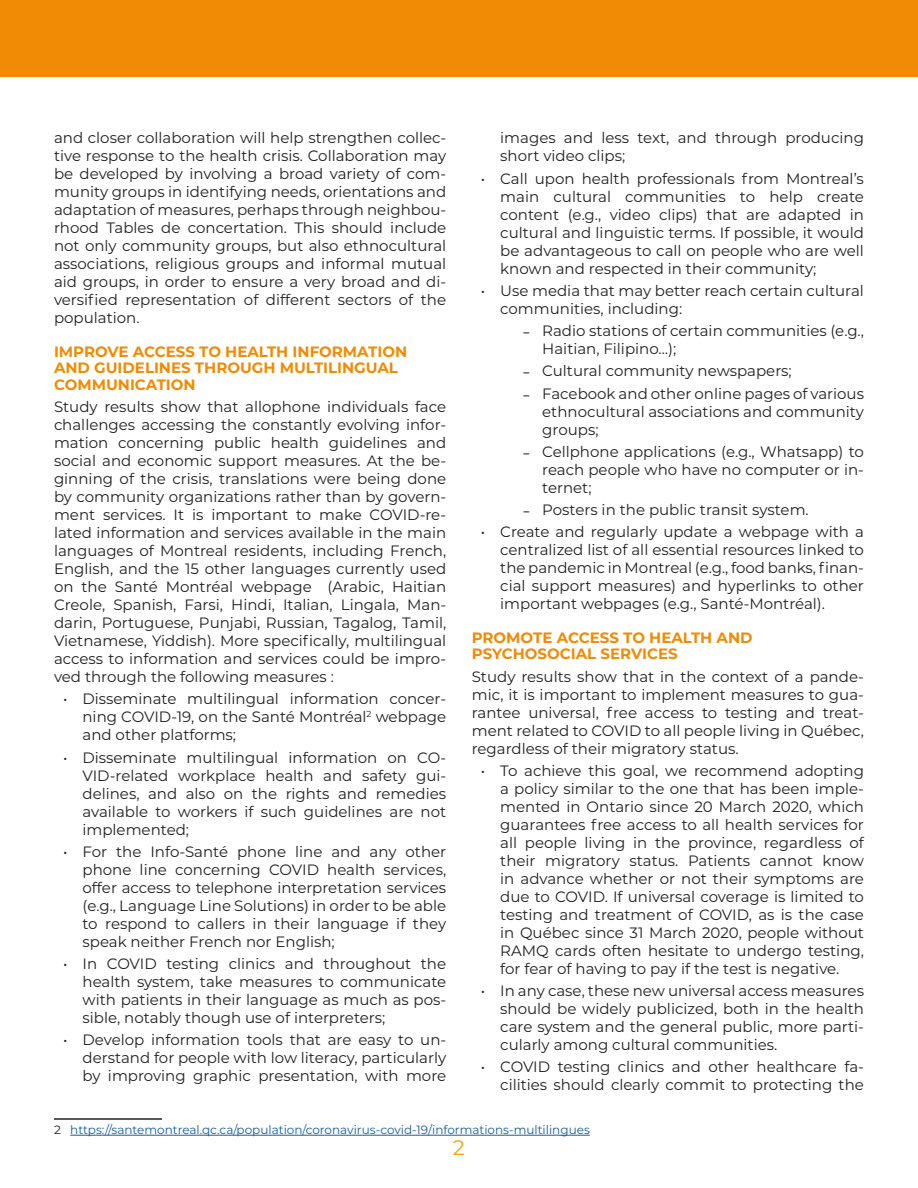
<style>
.page{position:relative;width:918px;height:1188px;background:#fff}
.page>*{position:absolute;margin:0;border:0;box-sizing:border-box;transform-origin:0 0}
.t1{font:21px "Montserrat";color:#f5a706}
.paragraphe_synthese{font:15px/18px "Montserrat";color:#231f20;text-align:justify}
.titre_2_synthese{font:700 15px/16.5px "Montserrat";color:#f18b05}
.notes{font:12px "Montserrat";color:#175d9e}
.s1{color:#231f20}
.s2{font-family:"Source Serif Pro"}
</style>
<div class="page">
<hr style="left:54px;top:1118px;width:108px;height:2px;background:#231f20">
<hr style="left:70px;top:1135px;width:520px;height:1px;background:#175d9e">
<div style="left:0;top:0;width:918px;height:77px;background:#f18b05"></div>
<p class="paragraphe_synthese" style="left:54px;top:129px;width:394px">and closer collaboration will help strengthen collec&shy;tive response to the health crisis. Collaboration may be developed by involving a broad variety of com&shy;munity groups in identifying needs, orientations and adaptation of measures, perhaps through neighbou&shy;rhood Tables de concertation. This should include not only community groups, but also ethnocultural associations, religious groups and informal mutual aid groups, in order to ensure a very broad and di&shy;versified representation of different sectors of the population.</p>
<p class="titre_2_synthese" style="left:54px;top:343px;width:355px">IMPROVE ACCESS TO HEALTH INFORMATION<br>AND GUIDELINES THROUGH MULTILINGUAL<br>COMMUNICATION</p>
<p class="paragraphe_synthese" style="left:54px;top:397px;width:394px">Study results show that allophone individuals face challenges accessing the constantly evolving infor&shy;mation concerning public health guidelines and social and economic support measures. At the be&shy;ginning of the crisis, translations were being done by community organizations rather than by govern&shy;ment services. It is important to make COVID-re&shy;lated information and services available in the main languages of Montreal residents, including French, English, and the 15 other languages currently used on the Santé Montréal webpage (Arabic, Haitian Creole, Spanish, Farsi, Hindi, Italian, Lingala, Man&shy;darin, Portuguese, Punjabi, Russian, Tagalog, Tamil, Vietnamese, Yiddish). More specifically, multilingual access to information and services could be impro&shy;ved through the following measures :</p>
<p class="paragraphe_synthese" style="left:82px;top:690px;width:365px;text-indent:-20px">• Disseminate multilingual information concer&shy;ning COVID-19, on the Santé Montréal<sup>2</sup> webpage and other platforms;</p>
<p class="paragraphe_synthese" style="left:82px;top:748px;width:365px;text-indent:-20px">• Disseminate multilingual information on CO-VID-related workplace health and safety gui&shy;delines, and also on the rights and remedies available to workers if such guidelines are not implemented;</p>
<p class="paragraphe_synthese" style="left:82px;top:842px;width:365px;text-indent:-20px">• For the Info-Santé phone line and any other phone line concerning COVID health services, offer access to telephone interpretation services (e.g., Language Line Solutions) in order to be able to respond to callers in their language if they speak neither French nor English;</p>
<p class="paragraphe_synthese" style="left:82px;top:954px;width:365px;text-indent:-20px">• In COVID testing clinics and throughout the health system, take measures to communicate with patients in their language as much as pos&shy;sible, notably though use of interpreters;</p>
<p class="paragraphe_synthese" style="left:82px;top:1031px;width:365px;text-indent:-20px">• Develop information tools that are easy to un&shy;derstand for people with low literacy, particularly by improving graphic presentation, with more</p>
<p class="notes" style="left:54px;top:1121px;width:537px"><span class="s1">2</span> https://santemontreal.qc.ca/population/coronavirus-covid-19/informations-multilingues</p>
<p class="paragraphe_synthese" style="left:500px;top:129px;width:365px">images and less text, and through producing short video clips;</p>
<p class="paragraphe_synthese" style="left:500px;top:169px;width:365px;text-indent:-20px">• Call upon health professionals from Montreal’s main cultural communities to help create content (e.g., video clips) that are adapted in cultural and linguistic terms. If possible, it would be advantageous to call on people who are well known and respected in their community;</p>
<p class="paragraphe_synthese" style="left:500px;top:281px;width:365px;text-indent:-20px">• Use media that may better reach certain cultural communities, including:</p>
<p class="paragraphe_synthese" style="left:542px;top:321px;width:323px;text-indent:-20px"><span class="s2">Ւ</span> Radio stations of certain communities (e.g.,<br>Haitian, Filipino…);</p>
<p class="paragraphe_synthese" style="left:523px;top:362px;width:271px"><span class="s2">Ւ</span> Cultural community newspapers;</p>
<p class="paragraphe_synthese" style="left:542px;top:384px;width:323px;text-indent:-20px"><span class="s2">Ւ</span> Facebook and other online pages of various ethnocultural associations and community groups;</p>
<p class="paragraphe_synthese" style="left:542px;top:442px;width:323px;text-indent:-20px"><span class="s2">Ւ</span> Cellphone applications (e.g., Whatsapp) to reach people who have no computer or in&shy;ternet;</p>
<p class="paragraphe_synthese" style="left:523px;top:500px;width:288px"><span class="s2">Ւ</span> Posters in the public transit system.</p>
<p class="paragraphe_synthese" style="left:500px;top:523px;width:365px;text-indent:-20px">• Create and regularly update a webpage with a centralized list of all essential resources linked to the pandemic in Montreal (e.g., food banks, finan&shy;cial support measures) and hyperlinks to other important webpages (e.g., Santé-Montréal).</p>
<p class="titre_2_synthese" style="left:472px;top:629px;width:282px">PROMOTE ACCESS TO HEALTH AND<br>PSYCHOSOCIAL SERVICES</p>
<p class="paragraphe_synthese" style="left:472px;top:667px;width:394px">Study results show that in the context of a pande&shy;mic, it is important to implement measures to gua&shy;rantee universal, free access to testing and treat&shy;ment related to COVID to all people living in Québec, regardless of their migratory status.</p>
<p class="paragraphe_synthese" style="left:500px;top:761px;width:365px;text-indent:-20px">• To achieve this goal, we recommend adopting a policy similar to the one that has been imple&shy;mented in Ontario since 20 March 2020, which guarantees free access to all health services for all people living in the province, regardless of their migratory status. Patients cannot know in advance whether or not their symptoms are due to COVID. If universal coverage is limited to testing and treatment of COVID, as is the case in Québec since 31 March 2020, people without RAMQ cards often hesitate to undergo testing, for fear of having to pay if the test is negative.</p>
<p class="paragraphe_synthese" style="left:500px;top:981px;width:365px;text-indent:-20px">• In any case, these new universal access measures should be widely publicized, both in the health care system and the general public, more parti&shy;cularly among cultural communities.</p>
<p class="paragraphe_synthese" style="left:481px;top:1058px;width:385px;text-align:right">• COVID testing clinics and other healthcare fa&shy;cilities should clearly commit to protecting the</p>
<h1 class="t1" style="left:453px;top:1133px;width:13px">2</h1>
</div>
